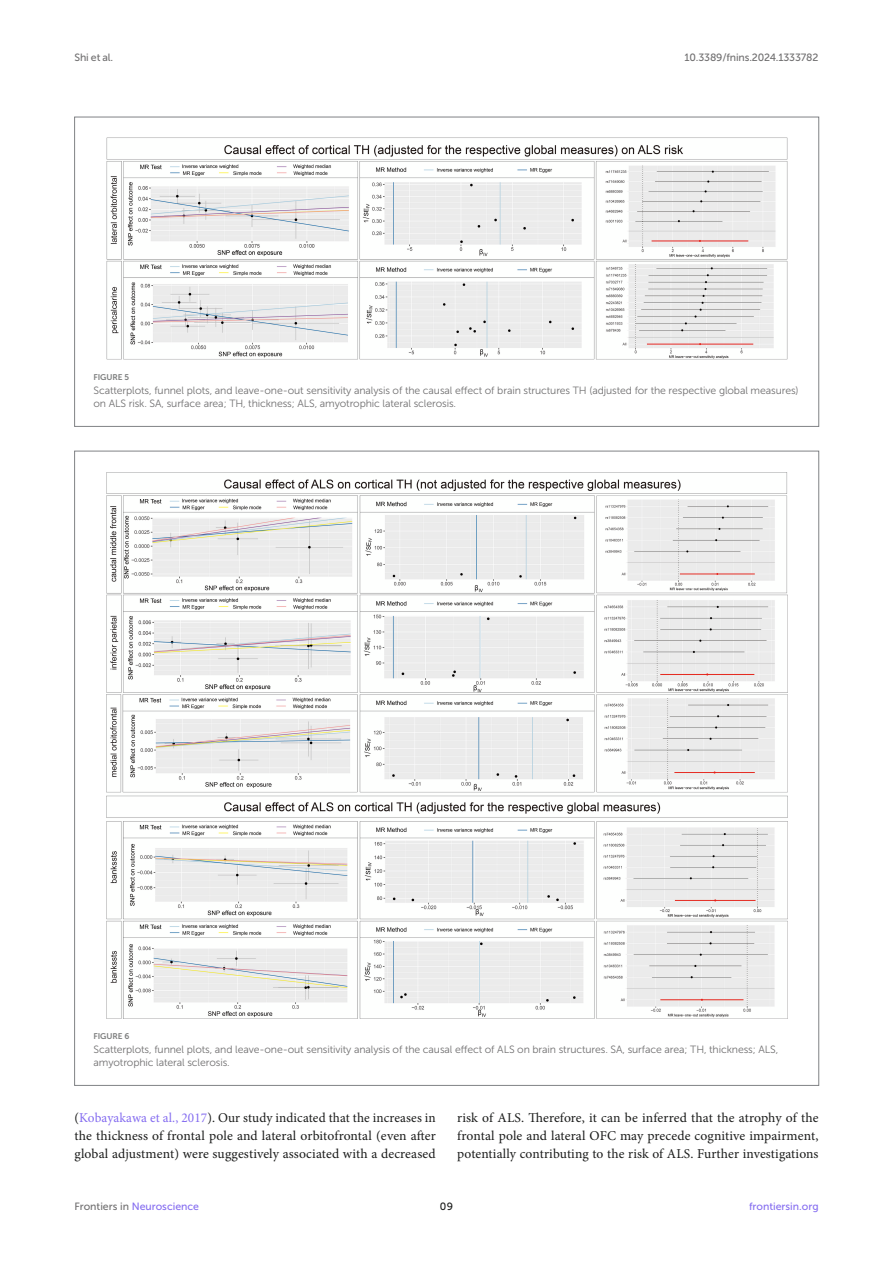
<style>
.page{position:relative;width:893px;height:1263px;background:#fff}
.page>*{position:absolute;margin:0;border:0;box-sizing:border-box;transform-origin:0 0}
.TEXT{font:13.5px/18px "Minion Pro";letter-spacing:.01em;color:#1b1c1b;text-align:justify}
.FIG_LEG{font:10.5px/13.5px "Museo Sans 300";letter-spacing:-.01em;color:#706f70}
.t1{font:10.5px "Museo Sans 500";color:#856df0}
.t2{font:10.5px "Museo Sans 500";letter-spacing:-.015em;color:#706f70}
.t3{font:10.5px "Museo Sans 500";color:#1b1c1b}
.FIG_HD{font:8.25px "Museo Sans 700";letter-spacing:-.01em;color:#7e7f7f}
.s1{color:#856df0}
.s2{color:#706f70}
</style>
<div class="page">
<img style="left:106px;top:137px;width:682px;height:223px">
<img style="left:106px;top:472px;width:682px;height:547px">
<p class="t2" style="left:74px;top:51px;width:40px">Shi et al.</p>
<p class="t2" style="left:685px;top:51px;width:135px">10.3389/fnins.2024.1333782</p>
<p class="FIG_HD" style="left:94px;top:373px;width:37px">FIGURE 5</p>
<p class="FIG_LEG" style="left:94px;top:384px;width:707px">Scatterplots, funnel plots, and leave-one-out sensitivity analysis of the causal effect of brain structures TH (adjusted for the respective global measures) on ALS risk. SA, surface area; TH, thickness; ALS, amyotrophic lateral sclerosis.</p>
<p class="FIG_HD" style="left:94px;top:1032px;width:37px">FIGURE 6</p>
<p class="FIG_LEG" style="left:94px;top:1042px;width:686px">Scatterplots, funnel plots, and leave-one-out sensitivity analysis of the causal effect of ALS on brain structures. SA, surface area; TH, thickness; ALS, amyotrophic lateral sclerosis.</p>
<p class="TEXT" style="left:74px;top:1109px;width:363px">(<span class="s1">Kobayakawa et al., 2017</span>). Our study indicated that the increases in the thickness of frontal pole and lateral orbitofrontal (even after global adjustment) were suggestively associated with a decreased</p>
<p class="TEXT" style="left:457px;top:1109px;width:363px">risk of ALS. Therefore, it can be inferred that the atrophy of the frontal pole and lateral OFC may precede cognitive impairment, potentially contributing to the risk of ALS. Further investigations</p>
<p class="t1" style="left:74px;top:1200px;width:126px"><span class="s2">Frontiers in</span> Neuroscience</p>
<p class="t3" style="left:440px;top:1200px;width:15px">09</p>
<p class="t1" style="left:749px;top:1200px;width:71px">frontiersin.org</p>
</div>
